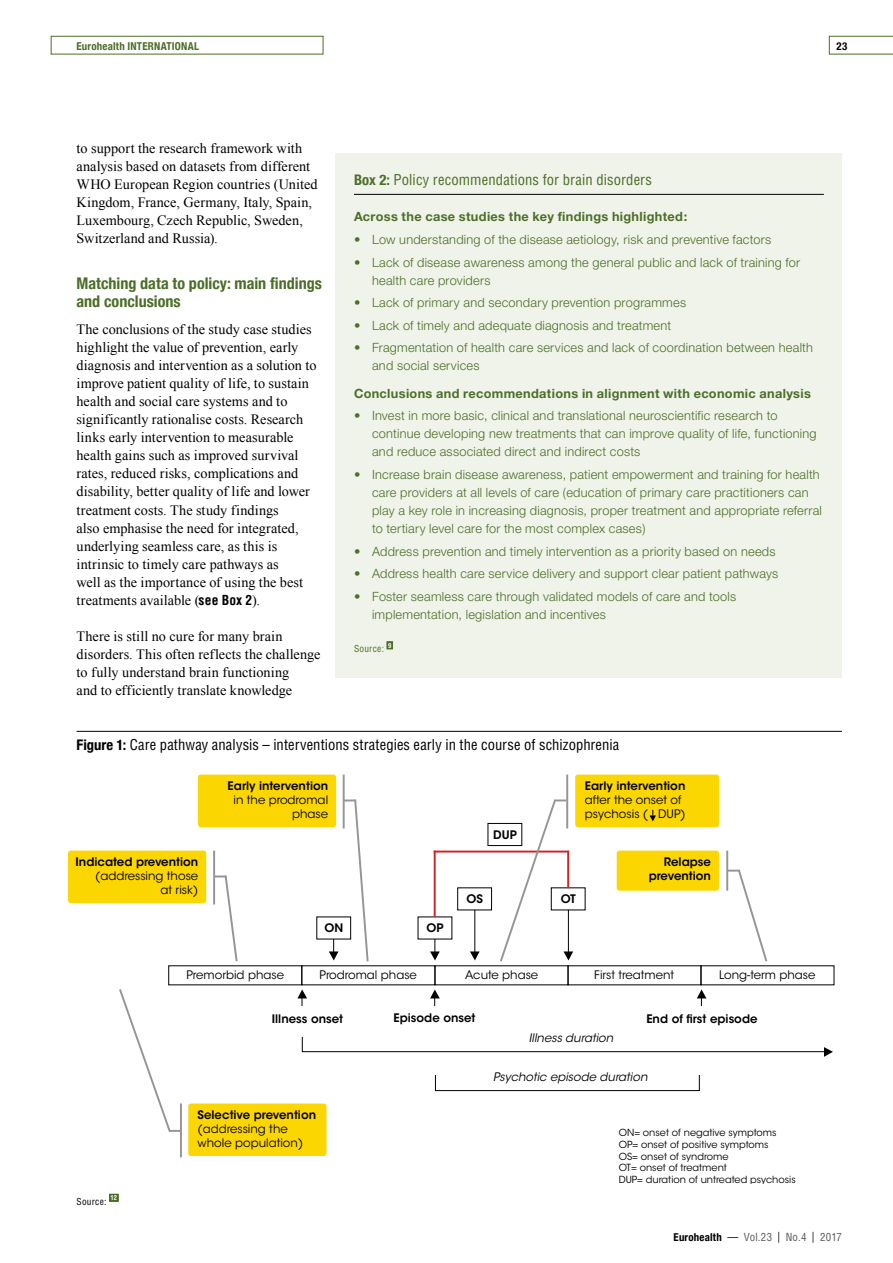
<style>
.page{position:relative;width:893px;height:1263px;background:#fff}
.page>*{position:absolute;margin:0;border:0;box-sizing:border-box;transform-origin:0 0}
._06_H1{font:700 condensed 16.2px/18px "Helvetica Neue";color:#4c6e28}
.TT_Fig_Title{font:condensed 14.7px "Helvetica";letter-spacing:.005em;color:#000}
.BoxTitle{font:condensed 14.7px "Helvetica";letter-spacing:.01em;color:#4c6e28}
._00_Global_font{font:14.25px/18px "Times New Roman";letter-spacing:.005em;color:#000}
.BoxText{font:300 12.75px/18px "Helvetica Neue";letter-spacing:.015em;color:#4c6e28}
.BoxText-2{font:700 12.75px "Helvetica Neue";letter-spacing:.025em;color:#4c6e28}
.t1{font:11.7px/14.1px "ITC Avant Garde Std";color:#000}
.t2{font:600 11.7px/14.1px "ITC Avant Garde Std";color:#000;text-align:right}
.t3{font:italic 11.7px "ITC Avant Garde Std";color:#000}
.t4{font:condensed 10.8px "Helvetica";letter-spacing:.02em;color:#58595b}
.t5{font:700 condensed 10.8px "Helvetica Neue";letter-spacing:.02em;color:#4c6e28}
.t6{font:700 condensed 10.8px "Helvetica Neue";color:#000}
.t7{font:9.75px/11.7px "ITC Avant Garde Std";color:#000}
.x_footnotes_sources{font:condensed 9.3px "Helvetica";letter-spacing:.03em;color:#000}
.x_footnotes_sources-2{font:condensed 9.3px "Helvetica";letter-spacing:.03em;color:#4c6e28}
.x_footnotes_sources-3{font:700 condensed 6.6px "Helvetica";color:#fff}
.s1{font-family:"Helvetica";font-weight:700;font-stretch:condensed;font-size:13.5px}
.s2{font-family:"Helvetica Neue";font-weight:700}
.s3{font-weight:600}
.s4{font-family:"Helvetica Neue";font-weight:700;color:#000}
.s5{color:#000}
</style>
<div class="page">
<div style="left:51px;top:36px;width:272px;height:18px;border:1px solid #4c6e28"></div>
<svg style="left:829px;top:36px;width:64px;height:18px"></svg>
<hr style="left:77px;top:731px;width:765px;height:1px;background:#000">
<div style="left:109px;top:1194px;width:10px;height:8px;background:#4c6e28"></div>
<svg style="left:301px;top:1036px;width:532px;height:21px"></svg>
<div style="left:435px;top:1069px;width:265px;height:22px;border:1px solid #000"></div>
<div style="left:428px;top:1062px;width:319px;height:12px;background:#fff"></div>
<svg style="left:297px;top:989px;width:10px;height:17px"></svg>
<svg style="left:430px;top:989px;width:10px;height:17px"></svg>
<svg style="left:697px;top:989px;width:9px;height:17px"></svg>
<svg style="left:329px;top:939px;width:9px;height:21px"></svg>
<svg style="left:430px;top:939px;width:10px;height:21px"></svg>
<div style="left:457px;top:887px;width:35px;height:23px;border:1px solid #000"></div>
<hr style="left:474px;top:910px;width:1px;height:43px;background:#000">
<svg style="left:470px;top:951px;width:10px;height:9px"></svg>
<div style="left:487px;top:823px;width:35px;height:23px;border:1px solid #000"></div>
<hr style="left:434px;top:850px;width:2px;height:67px;background:#d2232a">
<hr style="left:434px;top:850px;width:135px;height:2px;background:#d2232a">
<div style="left:188px;top:1103px;width:138px;height:53px;background:#fcd600;border-radius:3px"></div>
<div style="left:68px;top:850px;width:138px;height:53px;background:#fcd600;border-radius:3px"></div>
<div style="left:198px;top:774px;width:138px;height:53px;background:#fcd600;border-radius:3px"></div>
<div style="left:575px;top:774px;width:144px;height:53px;background:#fcd600;border-radius:3px"></div>
<svg style="left:649px;top:810px;width:7px;height:12px"></svg>
<div style="left:617px;top:850px;width:102px;height:41px;background:#fcd600;border-radius:3px"></div>
<hr style="left:213px;top:850px;width:2px;height:54px;background:#939598">
<svg style="left:214px;top:873px;width:24px;height:89px"></svg>
<hr style="left:726px;top:850px;width:2px;height:41px;background:#939598">
<svg style="left:728px;top:867px;width:40px;height:95px"></svg>
<hr style="left:343px;top:774px;width:2px;height:54px;background:#939598">
<svg style="left:344px;top:797px;width:25px;height:165px"></svg>
<hr style="left:566px;top:774px;width:2px;height:54px;background:#939598">
<svg style="left:498px;top:797px;width:75px;height:165px"></svg>
<hr style="left:180px;top:1103px;width:2px;height:54px;background:#939598">
<svg style="left:119px;top:989px;width:62px;height:143px"></svg>
<div style="left:336px;top:153px;width:506px;height:524px;background:#f0f3e9"></div>
<hr style="left:354px;top:194px;width:470px;height:1px;background:#000">
<div style="left:386px;top:641px;width:7px;height:8px;background:#4c6e28"></div>
<p class="t5" style="left:77px;top:40px;width:124px">Eurohealth INTERNATIONAL</p>
<p class="t6" style="left:837px;top:40px;width:12px">23</p>
<p class="_00_Global_font" style="left:77px;top:139px;width:243px">to support the research framework with analysis based on datasets from different WHO European Region countries (United Kingdom, France, Germany, Italy, Spain, Luxembourg, Czech Republic, Sweden, Switzerland and Russia).</p>
<p class="_06_H1" style="left:77px;top:274px;width:247px">Matching data to policy: main findings and conclusions</p>
<p class="_00_Global_font" style="left:77px;top:320px;width:242px">The conclusions of the study case studies highlight the value of prevention, early diagnosis and intervention as a solution to improve patient quality of life, to sustain health and social care systems and to significantly rationalise costs. Research links early intervention to measurable health gains such as improved survival rates, reduced risks, complications and disability, better quality of life and lower treatment costs. The study findings<br>also emphasise the need for integrated, underlying seamless care, as this is intrinsic to timely care pathways as<br>well as the importance of using the best treatments available (<span class="s1">see Box 2</span>).</p>
<p class="_00_Global_font" style="left:77px;top:627px;width:245px">There is still no cure for many brain disorders. This often reflects the challenge to fully understand brain functioning<br>and to efficiently translate knowledge</p>
<p class="TT_Fig_Title" style="left:77px;top:735px;width:544px"><span class="s2">Figure 1:</span> Care pathway analysis – interventions strategies early in the course of schizophrenia</p>
<p class="BoxTitle" style="left:354px;top:171px;width:299px"><span class="s2">Box 2:</span> Policy recommendations for brain disorders</p>
<p class="BoxText-2" style="left:354px;top:209px;width:335px">Across the case studies the key findings highlighted:</p>
<p class="BoxText" style="left:354px;top:230px;width:419px">• Low understanding of the disease aetiology, risk and preventive factors</p>
<p class="BoxText" style="left:372px;top:253px;width:430px;text-indent:-18px">• Lack of disease awareness among the general public and lack of training for health care providers</p>
<p class="BoxText" style="left:354px;top:293px;width:334px">• Lack of primary and secondary prevention programmes</p>
<p class="BoxText" style="left:354px;top:316px;width:319px">• Lack of timely and adequate diagnosis and treatment</p>
<p class="BoxText" style="left:372px;top:339px;width:442px;text-indent:-18px">• Fragmentation of health care services and lack of coordination between health and social services</p>
<p class="BoxText-2" style="left:354px;top:385px;width:458px">Conclusions and recommendations in alignment with economic analysis</p>
<p class="BoxText" style="left:372px;top:406px;width:446px;text-indent:-18px">• Invest in more basic, clinical and translational neuroscientific research to continue developing new treatments that can improve quality of life, functioning and reduce associated direct and indirect costs</p>
<p class="BoxText" style="left:372px;top:465px;width:451px;text-indent:-18px">• Increase brain disease awareness, patient empowerment and training for health care providers at all levels of care (education of primary care practitioners can play a key role in increasing diagnosis, proper treatment and appropriate referral to tertiary level care for the most complex cases)</p>
<p class="BoxText" style="left:354px;top:542px;width:423px">• Address prevention and timely intervention as a priority based on needs</p>
<p class="BoxText" style="left:354px;top:564px;width:426px">• Address health care service delivery and support clear patient pathways</p>
<p class="BoxText" style="left:372px;top:587px;width:366px;text-indent:-18px">• Foster seamless care through validated models of care and tools implementation, legislation and incentives</p>
<p class="x_footnotes_sources-2" style="left:354px;top:643px;width:32px">Source:</p>
<p class="x_footnotes_sources-3" style="left:388px;top:641px;width:5px">9</p>
<p class="t1" style="left:76px;top:855px;width:124px;text-align:right"><span class="s3">Indicated prevention </span>(addressing those<br>at risk)</p>
<p class="t1" style="left:228px;top:779px;width:102px;text-align:right"><span class="s3">Early intervention </span>in the prodromal phase</p>
<p class="t1" style="left:585px;top:779px;width:102px"><span class="s3">Early intervention </span>after the onset of psychosis ( DUP)</p>
<p class="t2" style="left:649px;top:855px;width:64px">Relapse prevention</p>
<p class="t2" style="left:493px;top:828px;width:25px">DUP</p>
<p class="t2" style="left:324px;top:920px;width:20px">ON</p>
<p class="t2" style="left:426px;top:920px;width:19px">OP</p>
<p class="t2" style="left:466px;top:891px;width:18px">OS</p>
<p class="t2" style="left:561px;top:891px;width:17px">OT</p>
<p class="t1" style="left:186px;top:967px;width:99px">Premorbid phase</p>
<p class="t1" style="left:320px;top:967px;width:99px">Prodromal phase</p>
<p class="t1" style="left:465px;top:967px;width:75px">Acute phase</p>
<p class="t1" style="left:594px;top:967px;width:82px">First treatment</p>
<p class="t1" style="left:719px;top:967px;width:98px">Long-term phase</p>
<p class="t2" style="left:272px;top:1012px;width:73px">Illness onset</p>
<p class="t2" style="left:393px;top:1011px;width:84px">Episode onset</p>
<p class="t2" style="left:646px;top:1012px;width:113px">End of first episode</p>
<p class="t3" style="left:529px;top:1031px;width:86px">Illness duration</p>
<p class="x_footnotes_sources" style="left:77px;top:1195px;width:32px">Source:</p>
<p class="x_footnotes_sources-3" style="left:111px;top:1193px;width:8px">12</p>
<p class="t1" style="left:198px;top:1108px;width:120px"><span class="s3">Selective prevention </span>(addressing the whole population)</p>
<p class="t3" style="left:493px;top:1070px;width:156px">Psychotic episode duration</p>
<p class="t7" style="left:619px;top:1127px;width:178px">ON= onset of negative symptoms<br>OP= onset of positive symptoms<br>OS= onset of syndrome<br>OT= onset of treatment<br>DUP= duration of untreated psychosis</p>
<p class="t4" style="left:674px;top:1230px;width:170px"><span class="s4">Eurohealth</span> <span class="s5">—</span> Vol.23 <span class="s5">|</span> No.4 <span class="s5">|</span> 2017</p>
</div>
